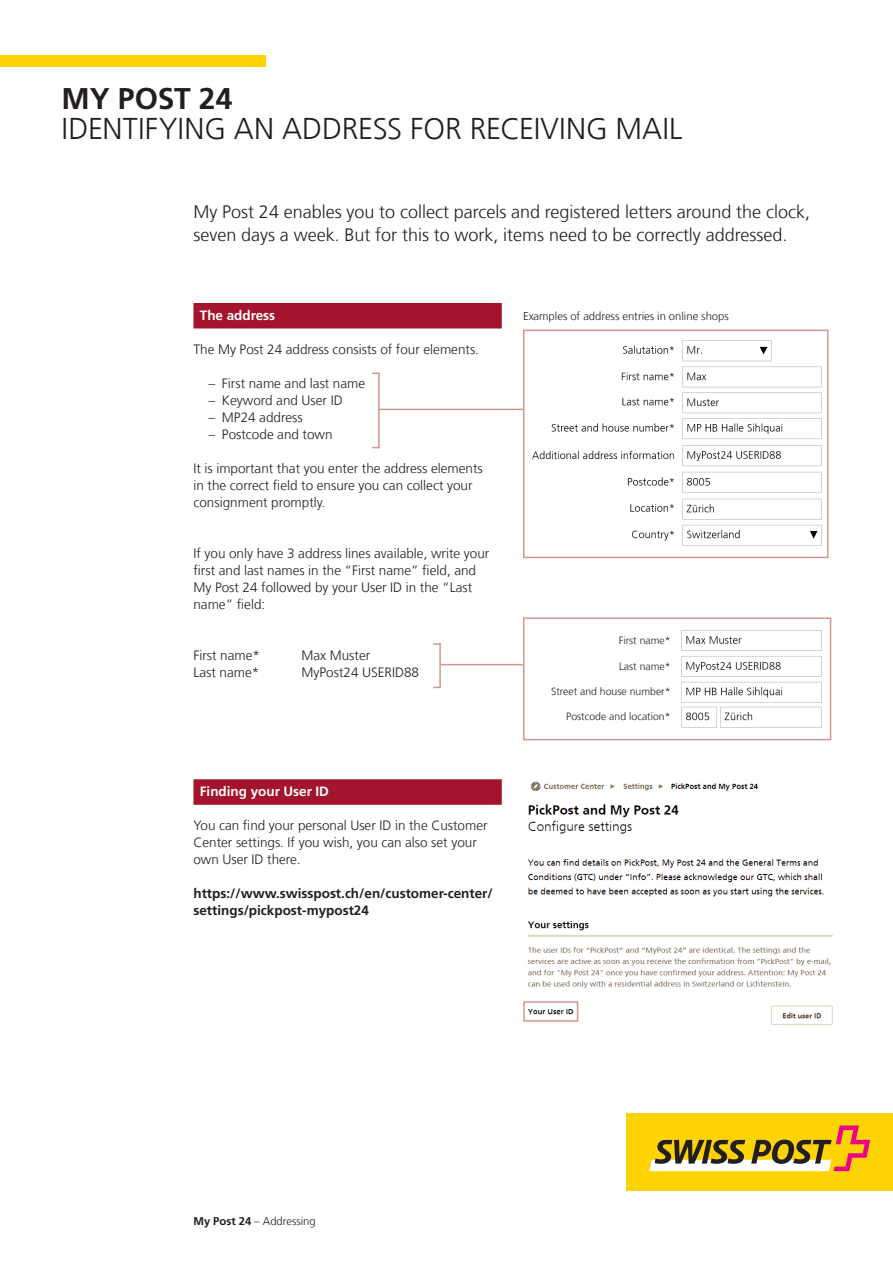
<style>
.page{position:relative;width:893px;height:1263px;background:#fff}
.page>*{position:absolute;margin:0;border:0;box-sizing:border-box;transform-origin:0 0}
.t1{font:300 30px "Frutiger";color:#231f20}
.t2{font:700 30px "Frutiger";color:#231f20}
.t3{font:300 18px/23.4px "Frutiger";color:#231f20}
.t4{font:300 13.5px/17px "Frutiger";color:#231f20}
.t5{font:700 13.5px/17px "Frutiger";color:#231f20}
.t6{font:700 13.5px "Frutiger";color:#fff}
.t7{font:300 11.25px "Frutiger";color:#231f20}
.t8{font:300 10.5px "Frutiger";color:#231f20}
.s1{font-weight:700}
</style>
<div class="page">
<hr style="left:379px;top:409px;width:145px;height:1px;background:#d5978d">
<hr style="left:378px;top:373px;width:2px;height:75px;background:#d5978d">
<hr style="left:440px;top:664px;width:84px;height:1px;background:#d5978d">
<svg style="left:433px;top:643px;width:6px;height:2px"></svg>
<hr style="left:439px;top:643px;width:2px;height:45px;background:#d5978d">
<div style="left:0;top:55px;width:266px;height:12px;background:#fed304"></div>
<div style="left:193px;top:303px;width:309px;height:25px;background:#a4142c"></div>
<div style="left:193px;top:779px;width:309px;height:26px;background:#a4142c"></div>
<div style="left:627px;top:1113px;width:266px;height:78px;background:#fed304"></div>
<svg style="left:649px;top:1125px;width:221px;height:46px"></svg>
<img style="left:532px;top:341px;width:289px;height:205px">
<div style="left:523px;top:330px;width:305px;height:228px;border:2px solid #d5978d"></div>
<img style="left:527px;top:781px;width:306px;height:244px">
<div style="left:523px;top:1001px;width:55px;height:21px;border:2px solid #d5978d"></div>
<div style="left:523px;top:617px;width:308px;height:123px;border:2px solid #d5978d"></div>
<img style="left:681px;top:630px;width:140px;height:98px">
<h1 class="t2" style="left:62px;top:81px;width:172px">MY POST 24</h1>
<h2 class="t1" style="left:62px;top:111px;width:622px">IDENTIFYING AN ADDRESS FOR RECEIVING MAIL</h2>
<p class="t3" style="left:193px;top:200px;width:618px">My Post 24 enables you to collect parcels and registered letters around the clock, seven days a week. But for this to work, items need to be correctly addressed.</p>
<h3 class="t6" style="left:200px;top:307px;width:77px">The address</h3>
<p class="t4" style="left:193px;top:341px;width:287px">The My Post 24 address consists of four elements.</p>
<p class="t4" style="left:208px;top:375px;width:158px">– First name and last name</p>
<p class="t4" style="left:208px;top:392px;width:136px">– Keyword and User ID</p>
<p class="t4" style="left:208px;top:409px;width:96px">– MP24 address</p>
<p class="t4" style="left:208px;top:426px;width:126px">– Postcode and town</p>
<p class="t4" style="left:193px;top:460px;width:291px">It is important that you enter the address elements in the correct field to ensure you can collect your consignment promptly.</p>
<p class="t4" style="left:193px;top:545px;width:297px">If you only have 3 address lines available, write your first and last names in the “First name” field, and My Post 24 followed by your User ID in the “Last name” field:</p>
<p class="t4" style="left:193px;top:647px;width:68px">First name*</p>
<p class="t4" style="left:301px;top:647px;width:70px">Max Muster</p>
<p class="t4" style="left:193px;top:664px;width:67px">Last name*</p>
<p class="t4" style="left:301px;top:664px;width:119px">MyPost24 USERID88</p>
<h3 class="t6" style="left:200px;top:784px;width:131px">Finding your User ID</h3>
<p class="t4" style="left:193px;top:817px;width:296px">You can find your personal User ID in the Customer<br>Center settings. If you wish, you can also set your own User ID there.</p>
<p class="t5" style="left:193px;top:885px;width:301px">https://www.swisspost.ch/en/customer-center/ settings/pickpost-mypost24</p>
<p class="t7" style="left:523px;top:310px;width:207px">Examples of address entries in online shops</p>
<p class="t8" style="left:619px;top:634px;width:53px">First name*</p>
<p class="t8" style="left:619px;top:660px;width:53px">Last name*</p>
<p class="t8" style="left:551px;top:685px;width:121px">Street and house number*</p>
<p class="t8" style="left:566px;top:710px;width:106px">Postcode and location*</p>
<p class="t7" style="left:193px;top:1214px;width:124px"><span class="s1">My Post 24</span> – Addressing</p>
</div>
